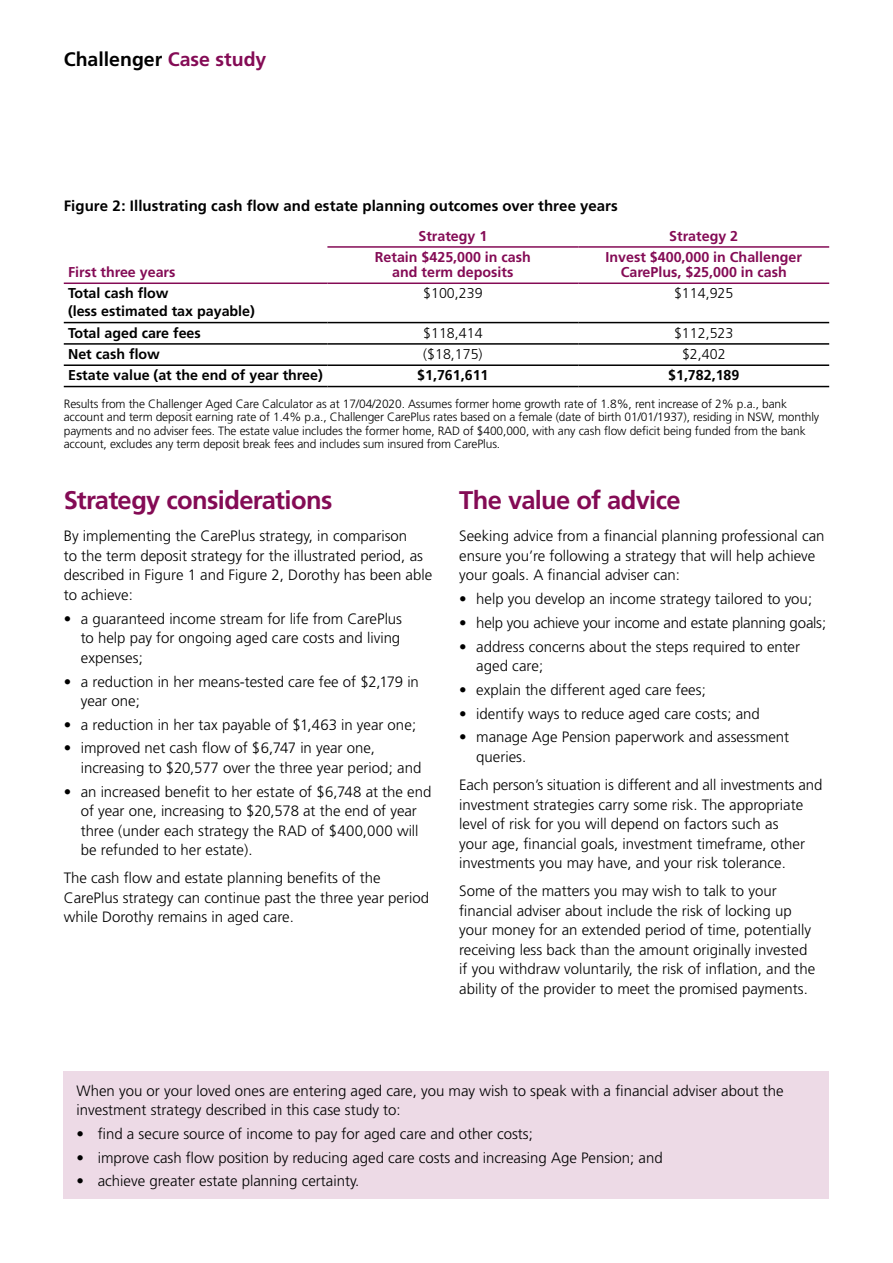
<style>
.page{position:relative;width:893px;height:1263px;background:#fff}
.page>*{position:absolute;margin:0;border:0;box-sizing:border-box;transform-origin:0 0}
.t1{font:700 25.5px "Frutiger";letter-spacing:-.025em;color:#840b55}
.t2{font:700 19.5px "Frutiger";color:#000}
.t3{font:300 15px/19.5px "Frutiger";color:#000}
.t4{font:700 15px "Frutiger";letter-spacing:.005em;color:#000}
.t5{font:300 15px "Frutiger";letter-spacing:-.02em;color:#000}
.t6{font:700 14.25px/18px "Frutiger";color:#000}
.t7{font:700 14.25px/15px "Frutiger";color:#840b55;text-align:center}
.t8{font:300 14.25px "Frutiger";color:#000}
.t9{font:300 12px/13.5px "Frutiger";letter-spacing:-.01em;color:#000}
.s1{color:#840b55}
</style>
<div class="page">
<hr style="left:327px;top:246px;width:251px;height:2px;background:#840b55">
<hr style="left:578px;top:246px;width:251px;height:2px;background:#840b55">
<hr style="left:64px;top:282px;width:263px;height:2px;background:#840b55">
<hr style="left:327px;top:282px;width:251px;height:2px;background:#840b55">
<hr style="left:578px;top:282px;width:251px;height:2px;background:#840b55">
<hr style="left:64px;top:322px;width:263px;height:1px;background:#000">
<hr style="left:327px;top:322px;width:251px;height:1px;background:#000">
<hr style="left:578px;top:322px;width:251px;height:1px;background:#000">
<hr style="left:64px;top:343px;width:263px;height:2px;background:#000">
<hr style="left:327px;top:343px;width:251px;height:2px;background:#000">
<hr style="left:578px;top:343px;width:251px;height:2px;background:#000">
<hr style="left:64px;top:364px;width:263px;height:2px;background:#000">
<hr style="left:327px;top:364px;width:251px;height:2px;background:#000">
<hr style="left:578px;top:364px;width:251px;height:2px;background:#000">
<hr style="left:64px;top:386px;width:263px;height:1px;background:#000">
<hr style="left:327px;top:386px;width:251px;height:1px;background:#000">
<hr style="left:578px;top:386px;width:251px;height:1px;background:#000">
<div style="left:64px;top:1072px;width:765px;height:127px;background:#eddae6"></div>
<h2 class="t2" style="left:64px;top:47px;width:204px">Challenger <span class="s1">Case study</span></h2>
<p class="t4" style="left:64px;top:197px;width:556px">Figure 2: Illustrating cash flow and estate planning outcomes over three years</p>
<p class="t7" style="left:418px;top:228px;width:70px">Strategy 1</p>
<p class="t7" style="left:669px;top:228px;width:70px">Strategy 2</p>
<p class="t7" style="left:68px;top:264px;width:109px">First three years</p>
<p class="t7" style="left:375px;top:249px;width:158px">Retain $425,000 in cash and term deposits</p>
<p class="t7" style="left:605px;top:249px;width:198px">Invest $400,000 in Challenger<br>CarePlus, $25,000 in cash</p>
<p class="t6" style="left:68px;top:284px;width:188px">Total cash flow<br>(less estimated tax payable)</p>
<p class="t8" style="left:423px;top:285px;width:61px">$100,239</p>
<p class="t8" style="left:674px;top:285px;width:61px">$114,925</p>
<p class="t6" style="left:68px;top:324px;width:134px">Total aged care fees</p>
<p class="t8" style="left:423px;top:325px;width:61px">$118,414</p>
<p class="t8" style="left:674px;top:325px;width:61px">$112,523</p>
<p class="t6" style="left:68px;top:345px;width:93px">Net cash flow</p>
<p class="t8" style="left:423px;top:346px;width:61px">($18,175)</p>
<p class="t8" style="left:682px;top:346px;width:45px">$2,402</p>
<p class="t6" style="left:68px;top:366px;width:256px">Estate value (at the end of year three)</p>
<p class="t6" style="left:417px;top:366px;width:73px">$1,761,611</p>
<p class="t6" style="left:668px;top:366px;width:73px">$1,782,189</p>
<p class="t9" style="left:64px;top:397px;width:757px">Results from the Challenger Aged Care Calculator as at 17/04/2020. Assumes former home growth rate of 1.8%, rent increase of 2% p.a., bank account and term deposit earning rate of 1.4% p.a., Challenger CarePlus rates based on a female (date of birth 01/01/1937), residing in NSW, monthly payments and no adviser fees. The estate value includes the former home, RAD of $400,000, with any cash flow deficit being funded from the bank account, excludes any term deposit break fees and includes sum insured from CarePlus.</p>
<h1 class="t1" style="left:64px;top:485px;width:270px">Strategy considerations</h1>
<p class="t3" style="left:64px;top:527px;width:370px">By implementing the CarePlus strategy, in comparison<br>to the term deposit strategy for the illustrated period, as described in Figure 1 and Figure 2, Dorothy has been able to achieve:</p>
<p class="t3" style="left:81px;top:609px;width:323px;text-align:justify;text-indent:-17px">• a guaranteed income stream for life from CarePlus to help pay for ongoing aged care costs and living expenses;</p>
<p class="t3" style="left:81px;top:672px;width:340px;text-indent:-17px">• a reduction in her means-tested care fee of $2,179 in year one;</p>
<p class="t3" style="left:64px;top:715px;width:354px">• a reduction in her tax payable of $1,463 in year one;</p>
<p class="t3" style="left:81px;top:739px;width:342px;text-indent:-17px">• improved net cash flow of $6,747 in year one, increasing to $20,577 over the three year period; and</p>
<p class="t3" style="left:81px;top:782px;width:352px;text-indent:-17px">• an increased benefit to her estate of $6,748 at the end of year one, increasing to $20,578 at the end of year three (under each strategy the RAD of $400,000 will be refunded to her estate).</p>
<p class="t3" style="left:64px;top:868px;width:367px">The cash flow and estate planning benefits of the<br>CarePlus strategy can continue past the three year period while Dorothy remains in aged care.</p>
<h1 class="t1" style="left:459px;top:485px;width:223px">The value of advice</h1>
<p class="t3" style="left:459px;top:527px;width:367px">Seeking advice from a financial planning professional can ensure you’re following a strategy that will help achieve your goals. A financial adviser can:</p>
<p class="t3" style="left:459px;top:589px;width:355px">• help you develop an income strategy tailored to you;</p>
<p class="t5" style="left:459px;top:614px;width:369px">• help you achieve your income and estate planning goals;</p>
<p class="t3" style="left:476px;top:637px;width:325px;text-indent:-17px">• address concerns about the steps required to enter aged care;</p>
<p class="t3" style="left:459px;top:680px;width:248px">• explain the different aged care fees;</p>
<p class="t3" style="left:459px;top:704px;width:302px">• identify ways to reduce aged care costs; and</p>
<p class="t3" style="left:476px;top:728px;width:314px;text-indent:-17px">• manage Age Pension paperwork and assessment queries.</p>
<p class="t3" style="left:459px;top:775px;width:365px">Each person’s situation is different and all investments and investment strategies carry some risk. The appropriate level of risk for you will depend on factors such as<br>your age, financial goals, investment timeframe, other investments you may have, and your risk tolerance.</p>
<p class="t3" style="left:459px;top:881px;width:358px">Some of the matters you may wish to talk to your financial adviser about include the risk of locking up your money for an extended period of time, potentially receiving less back than the amount originally invested if you withdraw voluntarily, the risk of inflation, and the ability of the provider to meet the promised payments.</p>
<p class="t3" style="left:77px;top:1081px;width:709px">When you or your loved ones are entering aged care, you may wish to speak with a financial adviser about the investment strategy described in this case study to:</p>
<p class="t3" style="left:77px;top:1124px;width:458px">• find a secure source of income to pay for aged care and other costs;</p>
<p class="t3" style="left:77px;top:1148px;width:588px">• improve cash flow position by reducing aged care costs and increasing Age Pension; and</p>
<p class="t3" style="left:77px;top:1172px;width:284px">• achieve greater estate planning certainty.</p>
</div>
